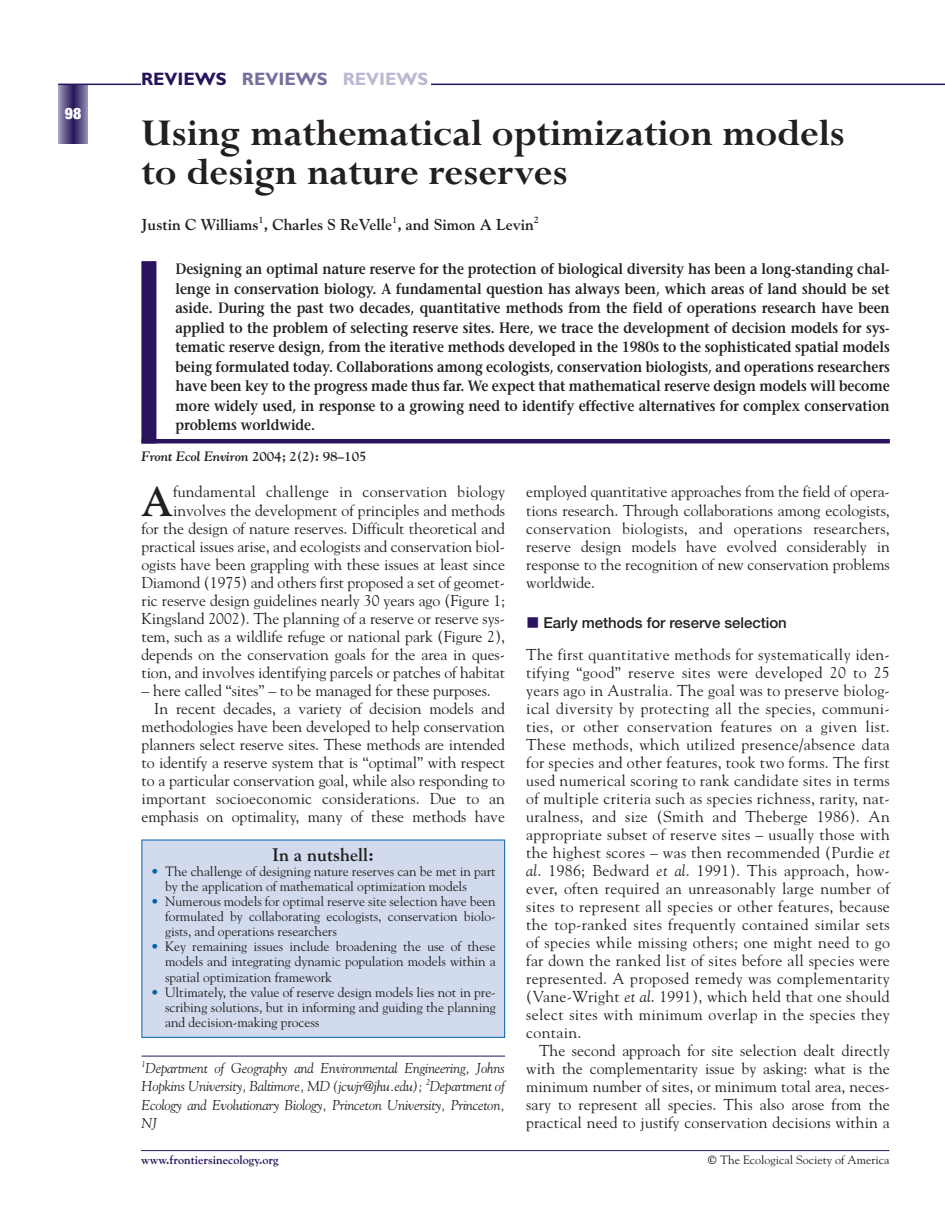
<style>
.page{position:relative;width:945px;height:1217px;background:#fff}
.page>*{position:absolute;margin:0;border:0;box-sizing:border-box;transform-origin:0 0}
.t1{font:700 42px/39px "Lapidary 333 BT";color:#231f20}
.t2{font:700 41.4px "Goudy";color:#231f20}
.t3{font:700 18px "Gill Sans";color:#29135d}
.t4{font:700 18px "Goudy";color:#231f20}
.t5{font:15.75px/18px "Goudy";letter-spacing:-.005em;color:#231f20;text-align:justify}
.t6{font:700 15.75px "Goudy";color:#231f20}
.t7{font:900 condensed 15.75px "Helvetica Neue";color:#fff}
.t8{font:600 15px/19.5px "Stone Serif";letter-spacing:-.005em;color:#231f20;text-align:justify;scale:.9 1}
.t9{font:500 15px "Helvetica Neue";color:#231f20}
.t10{font:italic 14.25px/18px "Goudy";letter-spacing:-.015em;color:#231f20;text-align:justify}
.t11{font:13.5px/15px "Goudy";letter-spacing:-.005em;color:#231f20;text-align:justify}
.t12{font:italic 700 13.5px "Goudy";letter-spacing:-.005em;color:#231f20}
.t13{font:12px "Goudy";color:#231f20}
.t14{font:700 12px "Goudy";color:#29135d}
.t15{font:700 9.45px "Goudy";color:#231f20}
.s1{color:#786f9d}
.s2{color:#bdb8d1}
.s3{font-style:normal}
.s4{color:#0161aa}
.s5{font-style:italic}
.s6{font-weight:700}
</style>
<div class="page">
<svg style="left:932px;top:84px;width:13px;height:1px"></svg>
<svg style="left:58px;top:85px;width:30px;height:59px;background:#63578b"></svg>
<hr style="left:58px;top:84px;width:874px;height:1px;background:#29135d">
<hr style="left:141px;top:1150px;width:748px;height:1px;background:#29135d">
<div style="left:141px;top:60px;width:289px;height:29px;background:#fff"></div>
<div style="left:141px;top:261px;width:15px;height:182px;background:#29135d"></div>
<hr style="left:142px;top:439px;width:748px;height:4px;background:#29135d">
<hr style="left:142px;top:1055px;width:363px;height:1px;background:#29135d">
<div style="left:142px;top:840px;width:363px;height:197px;background:#d2dbee"></div>
<p class="t7" style="left:65px;top:108px;width:18px">98</p>
<p class="t3" style="left:141px;top:73px;width:289px">REVIEWS <span class="s1">REVIEWS</span> <span class="s2">REVIEWS</span></p>
<h1 class="t1" style="left:142px;top:111px;width:705px">Using mathematical optimization models to design nature reserves</h1>
<p class="t6" style="left:142px;top:219px;width:394px">Justin C Williams , Charles S ReVelle , and Simon A Levin</p>
<p class="t15" style="left:259px;top:216px;width:7px">1</p>
<p class="t15" style="left:392px;top:216px;width:7px">1</p>
<p class="t15" style="left:534px;top:216px;width:7px">2</p>
<p class="t8" style="left:176px;top:261px;width:795px">Designing an optimal nature reserve for the protection of biological diversity has been a long-standing chal&shy;lenge in conservation biology. A fundamental question has always been, which areas of land should be set aside. During the past two decades, quantitative methods from the field of operations research have been applied to the problem of selecting reserve sites. Here, we trace the development of decision models for sys&shy;tematic reserve design, from the iterative methods developed in the 1980s to the sophisticated spatial models being formulated today. Collaborations among ecologists, conservation biologists, and operations researchers have been key to the progress made thus far. We expect that mathematical reserve design models will become more widely used, in response to a growing need to identify effective alternatives for complex conservation problems worldwide.</p>
<p class="t12" style="left:142px;top:452px;width:227px">Front Ecol Environ <span class="s3">2004; 2(2): 98–105</span></p>
<h2 class="t2" style="left:141px;top:484px;width:34px">A</h2>
<p class="t5" style="left:142px;top:484px;width:365px;text-align:right">fundamental challenge in conservation biology involves the development of principles and methods<br>for the design of nature reserves. Difficult theoretical and practical issues arise, and ecologists and conservation biol&shy;ogists have been grappling with these issues at least since Diamond (1975) and others first proposed a set of geomet&shy;ric reserve design guidelines nearly 30 years ago (Figure 1; Kingsland 2002). The planning of a reserve or reserve sys&shy;tem, such as a wildlife refuge or national park (Figure 2), depends on the conservation goals for the area in ques&shy;tion, and involves identifying parcels or patches of habitat</p>
<p class="t5" style="left:142px;top:682px;width:351px">– here called “sites” – to be managed for these purposes.</p>
<p class="t5" style="left:154px;top:700px;width:352px">In recent decades, a variety of decision models and</p>
<p class="t5" style="left:142px;top:718px;width:365px">methodologies have been developed to help conservation</p>
<p class="t5" style="left:142px;top:736px;width:365px">planners select reserve sites. These methods are intended</p>
<p class="t5" style="left:142px;top:754px;width:365px">to identify a reserve system that is “optimal” with respect</p>
<p class="t5" style="left:142px;top:772px;width:365px">to a particular conservation goal, while also responding to</p>
<p class="t5" style="left:142px;top:790px;width:365px">important socioeconomic considerations. Due to an</p>
<p class="t5" style="left:142px;top:808px;width:365px">emphasis on optimality, many of these methods have</p>
<p class="t4" style="left:272px;top:848px;width:103px">In a nutshell:</p>
<p class="t11" style="left:165px;top:865px;width:332px;text-indent:-14px"><span class="s4">•</span> The challenge of designing nature reserves can be met in part by the application of mathematical optimization models</p>
<p class="t11" style="left:165px;top:895px;width:332px;text-indent:-14px"><span class="s4">•</span> Numerous models for optimal reserve site selection have been formulated by collaborating ecologists, conservation biolo&shy;gists, and operations researchers</p>
<p class="t11" style="left:165px;top:940px;width:332px;text-indent:-14px"><span class="s4">•</span> Key remaining issues include broadening the use of these models and integrating dynamic population models within a spatial optimization framework</p>
<p class="t11" style="left:165px;top:985px;width:332px;text-indent:-14px"><span class="s4">•</span> Ultimately, the value of reserve design models lies not in pre&shy;scribing solutions, but in informing and guiding the planning and decision-making process</p>
<p class="t10" style="left:142px;top:1060px;width:365px"><sup>1</sup>Department of Geography and Environmental Engineering, Johns Hopkins University, Baltimore, MD (jcwjr@jhu.edu); <sup>2</sup>Department of Ecology and Evolutionary Biology, Princeton University, Princeton, NJ</p>
<p class="t5" style="left:526px;top:484px;width:365px">employed quantitative approaches from the field of opera&shy;tions research. Through collaborations among ecologists, conservation biologists, and operations researchers, reserve design models have evolved considerably in response to the recognition of new conservation problems worldwide.</p>
<p class="t9" style="left:544px;top:617px;width:245px">Early methods for reserve selection</p>
<p class="t5" style="left:526px;top:646px;width:365px">The first quantitative methods for systematically iden&shy;tifying “good” reserve sites were developed 20 to 25 years ago in Australia. The goal was to preserve biolog&shy;ical diversity by protecting all the species, communi&shy;ties, or other conservation features on a given list.<br>These methods, which utilized presence/absence data for species and other features, took two forms. The first used numerical scoring to rank candidate sites in terms of multiple criteria such as species richness, rarity, nat&shy;uralness, and size (Smith and Theberge 1986). An appropriate subset of reserve sites – usually those with the highest scores – was then recommended (Purdie <span class="s5">et al</span>. 1986; Bedward <span class="s5">et al</span>. 1991). This approach, how&shy;ever, often required an unreasonably large number of sites to represent all species or other features, because the top-ranked sites frequently contained similar sets of species while missing others; one might need to go far down the ranked list of sites before all species were represented. A proposed remedy was complementarity (Vane-Wright <span class="s5">et al</span>. 1991), which held that one should select sites with minimum overlap in the species they contain.</p>
<p class="t5" style="left:526px;top:1042px;width:365px;text-indent:13px">The second approach for site selection dealt directly with the complementarity issue by asking: what is the minimum number of sites, or minimum total area, neces&shy;sary to represent all species. This also arose from the practical need to justify conservation decisions within a</p>
<p class="t14" style="left:141px;top:1155px;width:139px">www.frontiersinecology.org</p>
<p class="t13" style="left:708px;top:1155px;width:183px"><span class="s6">©</span> The Ecological Society of America</p>
</div>
